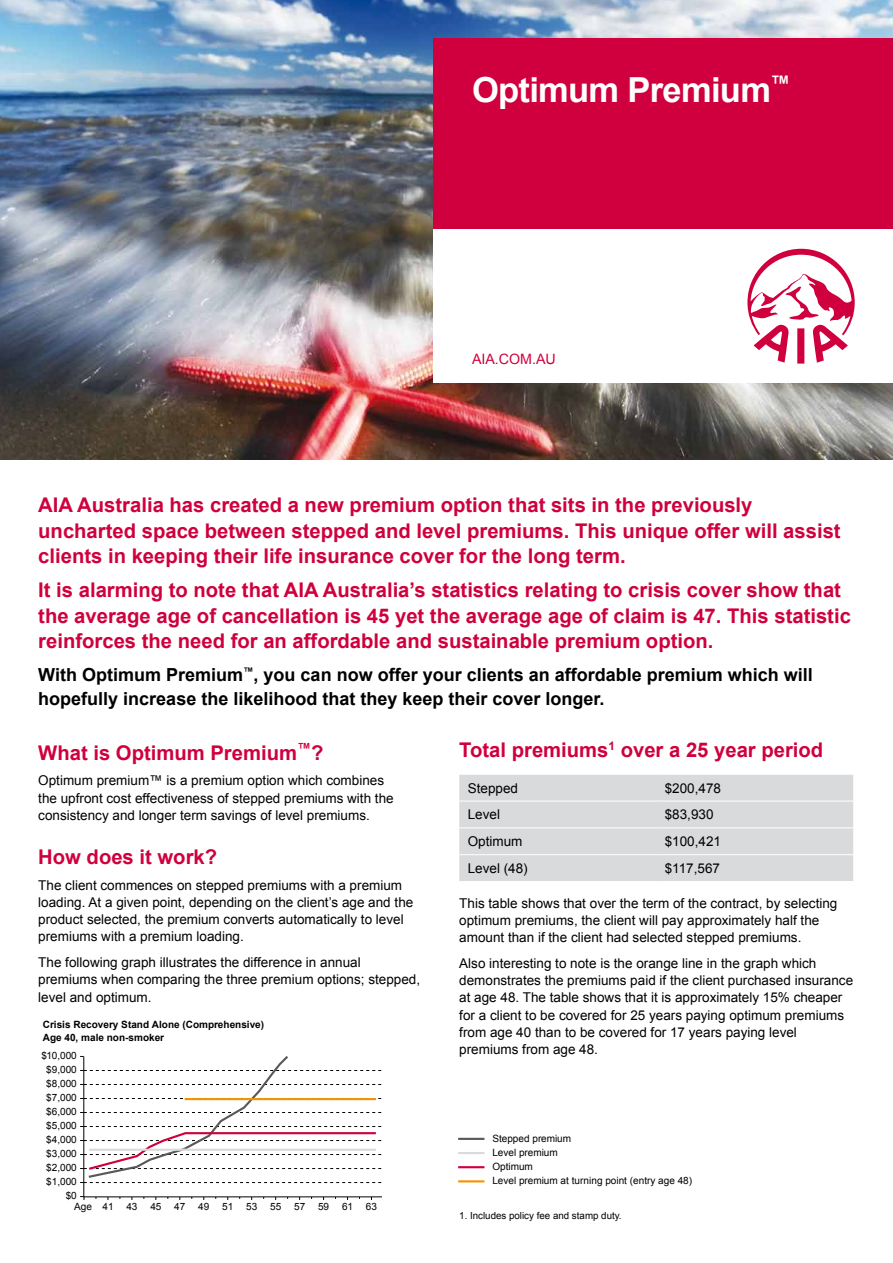
<style>
.page{position:relative;width:893px;height:1263px;background:#fff}
.page>*{position:absolute;margin:0;border:0;box-sizing:border-box;transform-origin:0 0}
.t1{font:700 34.5px "Arial";letter-spacing:-.02em;color:#fff}
.t2{font:700 20.25px/25.5px "Arial";color:#cf003d}
.t3{font:700 18px/24px "Arial";color:#000}
.t4{font:14.25px "Arial";color:#cf003d}
.t5{font:13.5px/17.2px "Arial";color:#000}
.t6{font:10.05px/14px "Arial";color:#000;text-align:right}
.t7{font:700 10.05px/12.9px "Arial";color:#000}
.t8{font:9.75px "Arial";color:#000}
</style>
<div class="page">
<img style="left:0;top:0;width:893px;height:459px">
<div style="left:434px;top:38px;width:459px;height:192px;background:#cf003d"></div>
<div style="left:434px;top:230px;width:459px;height:153px;background:#fff"></div>
<svg style="left:747px;top:249px;width:108px;height:115px"></svg>
<svg style="left:80px;top:1055px;width:302px;height:145px"></svg>
<hr style="left:458px;top:1138px;width:26px;height:2px;background:#58585a">
<hr style="left:458px;top:1152px;width:26px;height:2px;background:#d9dadb">
<hr style="left:458px;top:1166px;width:26px;height:2px;background:#cf003d">
<hr style="left:458px;top:1180px;width:26px;height:2px;background:#f39400">
<div style="left:459px;top:775px;width:394px;height:106px;background:#d9dadb"></div>
<hr style="left:459px;top:801px;width:197px;height:1px;background:#fff">
<hr style="left:656px;top:801px;width:197px;height:1px;background:#fff">
<hr style="left:459px;top:827px;width:197px;height:1px;background:#fff">
<hr style="left:656px;top:827px;width:197px;height:1px;background:#fff">
<hr style="left:459px;top:854px;width:197px;height:1px;background:#fff">
<hr style="left:656px;top:854px;width:197px;height:1px;background:#fff">
<h1 class="t1" style="left:472px;top:67px;width:320px">Optimum Premium<sup>™</sup></h1>
<p class="t4" style="left:472px;top:349px;width:85px">AIA.COM.AU</p>
<h2 class="t2" style="left:38px;top:493px;width:804px">AIA Australia has created a new premium option that sits in the previously uncharted space between stepped and level premiums. This unique offer will assist clients in keeping their life insurance cover for the long term.</h2>
<p class="t2" style="left:38px;top:578px;width:814px">It is alarming to note that AIA Australia’s statistics relating to crisis cover show that the average age of cancellation is 45 yet the average age of claim is 47. This statistic reinforces the need for an affordable and sustainable premium option.</p>
<h3 class="t3" style="left:38px;top:663px;width:776px">With Optimum Premium<sup>™</sup>, you can now offer your clients an affordable premium which will hopefully increase the likelihood that they keep their cover longer.</h3>
<h2 class="t2" style="left:38px;top:740px;width:287px">What is Optimum Premium<sup>™</sup>?</h2>
<p class="t5" style="left:38px;top:772px;width:357px">Optimum premium™ is a premium option which combines the upfront cost effectiveness of stepped premiums with the consistency and longer term savings of level premiums.</p>
<h2 class="t2" style="left:38px;top:845px;width:180px">How does it work?</h2>
<p class="t5" style="left:38px;top:876px;width:377px">The client commences on stepped premiums with a premium loading. At a given point, depending on the client’s age and the product selected, the premium converts automatically to level premiums with a premium loading.</p>
<p class="t5" style="left:38px;top:954px;width:383px">The following graph illustrates the difference in annual premiums when comparing the three premium options; stepped, level and optimum.</p>
<p class="t7" style="left:43px;top:1018px;width:223px">Crisis Recovery Stand Alone (Comprehensive)<br>Age 40, male non-smoker</p>
<p class="t6" style="left:41px;top:1048px;width:37px">$10,000 $9,000 $8,000 $7,000 $6,000 $5,000 $4,000 $3,000 $2,000 $1,000 $0</p>
<h2 class="t2" style="left:459px;top:738px;width:366px">Total premiums<sup>1</sup> over a 25 year period</h2>
<p class="t5" style="left:468px;top:779px;width:52px">Stepped</p>
<p class="t5" style="left:665px;top:779px;width:58px">$200,478</p>
<p class="t5" style="left:468px;top:806px;width:34px">Level</p>
<p class="t5" style="left:665px;top:806px;width:50px">$83,930</p>
<p class="t5" style="left:468px;top:833px;width:56px">Optimum</p>
<p class="t5" style="left:665px;top:833px;width:58px">$100,421</p>
<p class="t5" style="left:468px;top:860px;width:62px">Level (48)</p>
<p class="t5" style="left:665px;top:860px;width:57px">$117,567</p>
<p class="t5" style="left:459px;top:894px;width:380px">This table shows that over the term of the contract, by selecting optimum premiums, the client will pay approximately half the amount than if the client had selected stepped premiums.</p>
<p class="t5" style="left:459px;top:955px;width:395px">Also interesting to note is the orange line in the graph which demonstrates the premiums paid if the client purchased insurance at age 48. The table shows that it is approximately 15% cheaper for a client to be covered for 25 years paying optimum premiums from age 40 than to be covered for 17 years paying level premiums from age 48.</p>
<p class="t6" style="left:492px;top:1131px;width:80px">Stepped premium</p>
<p class="t6" style="left:492px;top:1145px;width:201px;text-align:left">Level premium<br>Optimum<br>Level premium at turning point (entry age 48)</p>
<p class="t6" style="left:74px;top:1200px;width:41px">Age 41</p>
<p class="t6" style="left:126px;top:1200px;width:13px">43</p>
<p class="t6" style="left:150px;top:1200px;width:13px">45</p>
<p class="t6" style="left:174px;top:1200px;width:13px">47</p>
<p class="t6" style="left:198px;top:1200px;width:13px">49</p>
<p class="t6" style="left:222px;top:1200px;width:13px">51</p>
<p class="t6" style="left:246px;top:1200px;width:13px">53</p>
<p class="t6" style="left:270px;top:1200px;width:13px">55</p>
<p class="t6" style="left:294px;top:1200px;width:13px">57</p>
<p class="t6" style="left:318px;top:1200px;width:13px">59</p>
<p class="t6" style="left:342px;top:1200px;width:13px">61</p>
<p class="t6" style="left:366px;top:1200px;width:13px">63</p>
<p class="t8" style="left:459px;top:1209px;width:164px">1. Includes policy fee and stamp duty.</p>
</div>
